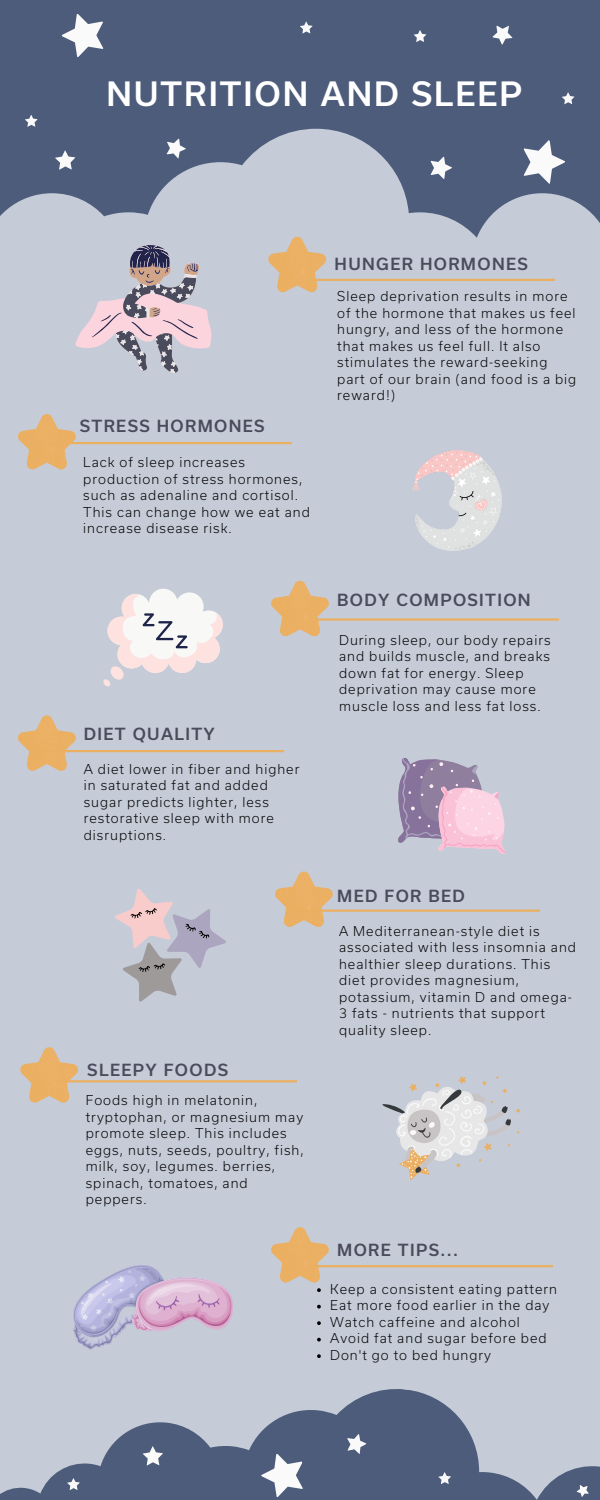
<style>
.page{position:relative;width:600px;height:1500px;background:#4d5c7b}
.page>*{position:absolute;margin:0;border:0;box-sizing:border-box;transform-origin:0 0}
.t1{font:500 32px "Usual";letter-spacing:.06em;color:#fff}
.t2{font:500 16px "Usual";letter-spacing:.085em;color:#4a4b5c}
.t3{font:300 13px/16.5px "Usual";letter-spacing:.075em;color:#000}
</style>
<div class="page">
<div style="left:0;top:296px;width:600px;height:1204px;background:#c5ccd8"></div>
<svg style="left:0;top:129px;width:600px;height:167px;fill:#c5ccd8"></svg>
<svg style="left:267px;top:236px;width:61px;height:57px;background:#d9bc97"></svg>
<svg style="left:0;top:1389px;width:600px;height:111px"></svg>
<svg style="left:382px;top:1076px;width:138px;height:104px"></svg>
<svg style="left:143px;top:1446px;width:20px;height:20px"></svg>
<svg style="left:256px;top:1447px;width:54px;height:53px;background:#7e899f"></svg>
<svg style="left:344px;top:1431px;width:25px;height:24px"></svg>
<svg style="left:438px;top:1472px;width:13px;height:12px"></svg>
<svg style="left:67px;top:1478px;width:13px;height:12px"></svg>
<svg style="left:574px;top:1482px;width:17px;height:16px"></svg>
<svg style="left:62px;top:14px;width:42px;height:43px"></svg>
<svg style="left:516px;top:133px;width:54px;height:54px"></svg>
<svg style="left:55px;top:150px;width:20px;height:20px"></svg>
<svg style="left:163px;top:135px;width:26px;height:25px"></svg>
<svg style="left:492px;top:25px;width:21px;height:20px"></svg>
<svg style="left:426px;top:153px;width:29px;height:28px"></svg>
<svg style="left:300px;top:22px;width:13px;height:12px"></svg>
<svg style="left:25px;top:115px;width:13px;height:12px"></svg>
<svg style="left:414px;top:30px;width:12px;height:12px"></svg>
<svg style="left:562px;top:92px;width:12px;height:12px"></svg>
<hr style="left:313px;top:279px;width:242px;height:2px;background:#ebaf61">
<svg style="left:18px;top:414px;width:59px;height:56px"></svg>
<hr style="left:49px;top:442px;width:243px;height:2px;background:#ebaf61">
<svg style="left:271px;top:580px;width:58px;height:57px"></svg>
<hr style="left:316px;top:618px;width:243px;height:3px;background:#ebaf61">
<svg style="left:18px;top:715px;width:59px;height:56px"></svg>
<hr style="left:42px;top:750px;width:242px;height:2px;background:#ebaf61">
<svg style="left:275px;top:871px;width:59px;height:56px"></svg>
<hr style="left:297px;top:910px;width:243px;height:2px;background:#ebaf61">
<svg style="left:20px;top:1047px;width:60px;height:56px"></svg>
<hr style="left:54px;top:1080px;width:243px;height:2px;background:#ebaf61">
<svg style="left:398px;top:758px;width:107px;height:96px"></svg>
<svg style="left:103px;top:589px;width:120px;height:98px"></svg>
<svg style="left:75px;top:245px;width:137px;height:128px"></svg>
<img style="left:414px;top:451px;width:88px;height:99px">
<svg style="left:115px;top:889px;width:111px;height:113px"></svg>
<hr style="left:310px;top:1265px;width:243px;height:2px;background:#ebaf61">
<img style="left:73px;top:1265px;width:159px;height:85px">
<svg style="left:271px;top:1227px;width:60px;height:65px"></svg>
<svg style="left:317px;top:1305px;width:4px;height:4px"></svg>
<svg style="left:317px;top:1321px;width:4px;height:4px"></svg>
<svg style="left:317px;top:1338px;width:4px;height:4px"></svg>
<svg style="left:317px;top:1354px;width:4px;height:4px"></svg>
<p class="t1" style="left:106px;top:75px;width:417px">NUTRITION AND SLEEP</p>
<p class="t2" style="left:80px;top:417px;width:186px">STRESS HORMONES</p>
<p class="t3" style="left:83px;top:454px;width:228px">Lack of sleep increases production of stress hormones, such as adenaline and cortisol.<br>This can change how we eat and increase disease risk.</p>
<h1 class="t2" style="left:335px;top:254px;width:195px">HUNGER HORMONES</h1>
<p class="t3" style="left:337px;top:288px;width:241px">Sleep deprivation results in more of the hormone that makes us feel hungry, and less of the hormone that makes us feel full. It also stimulates the reward-seeking part of our brain (and food is a big reward!)</p>
<p class="t2" style="left:84px;top:725px;width:133px">DIET QUALITY</p>
<p class="t3" style="left:84px;top:760px;width:217px">A diet lower in fiber and higher in saturated fat and added sugar predicts lighter, less restorative sleep with more disruptions.</p>
<p class="t2" style="left:87px;top:1060px;width:142px">SLEEPY FOODS</p>
<h2 class="t3" style="left:86px;top:1092px;width:220px">Foods high in melatonin, tryptophan, or magnesium may promote sleep. This includes eggs, nuts, seeds, poultry, fish, milk, soy, legumes. berries, spinach, tomatoes, and peppers.</h2>
<p class="t2" style="left:337px;top:590px;width:195px">BODY COMPOSITION</p>
<p class="t3" style="left:339px;top:631px;width:213px">During sleep, our body repairs and builds muscle, and breaks down fat for energy. Sleep deprivation may cause more muscle loss and less fat loss.</p>
<p class="t2" style="left:337px;top:886px;width:129px">MED FOR BED</p>
<p class="t3" style="left:339px;top:922px;width:239px">A Mediterranean-style diet is associated with less insomnia and healthier sleep durations. This diet provides magnesium, potassium, vitamin D and omega-<br>3 fats - nutrients that support quality sleep.</p>
<p class="t2" style="left:337px;top:1240px;width:122px">MORE TIPS...</p>
<p class="t3" style="left:330px;top:1280px;width:228px">Keep a consistent eating pattern</p>
<p class="t3" style="left:330px;top:1297px;width:221px">Eat more food earlier in the day</p>
<p class="t3" style="left:330px;top:1313px;width:191px">Watch caffeine and alcohol</p>
<h2 class="t3" style="left:330px;top:1330px;width:218px">Avoid fat and sugar before bed</h2>
<p class="t3" style="left:330px;top:1346px;width:162px">Don't go to bed hungry</p>
</div>
